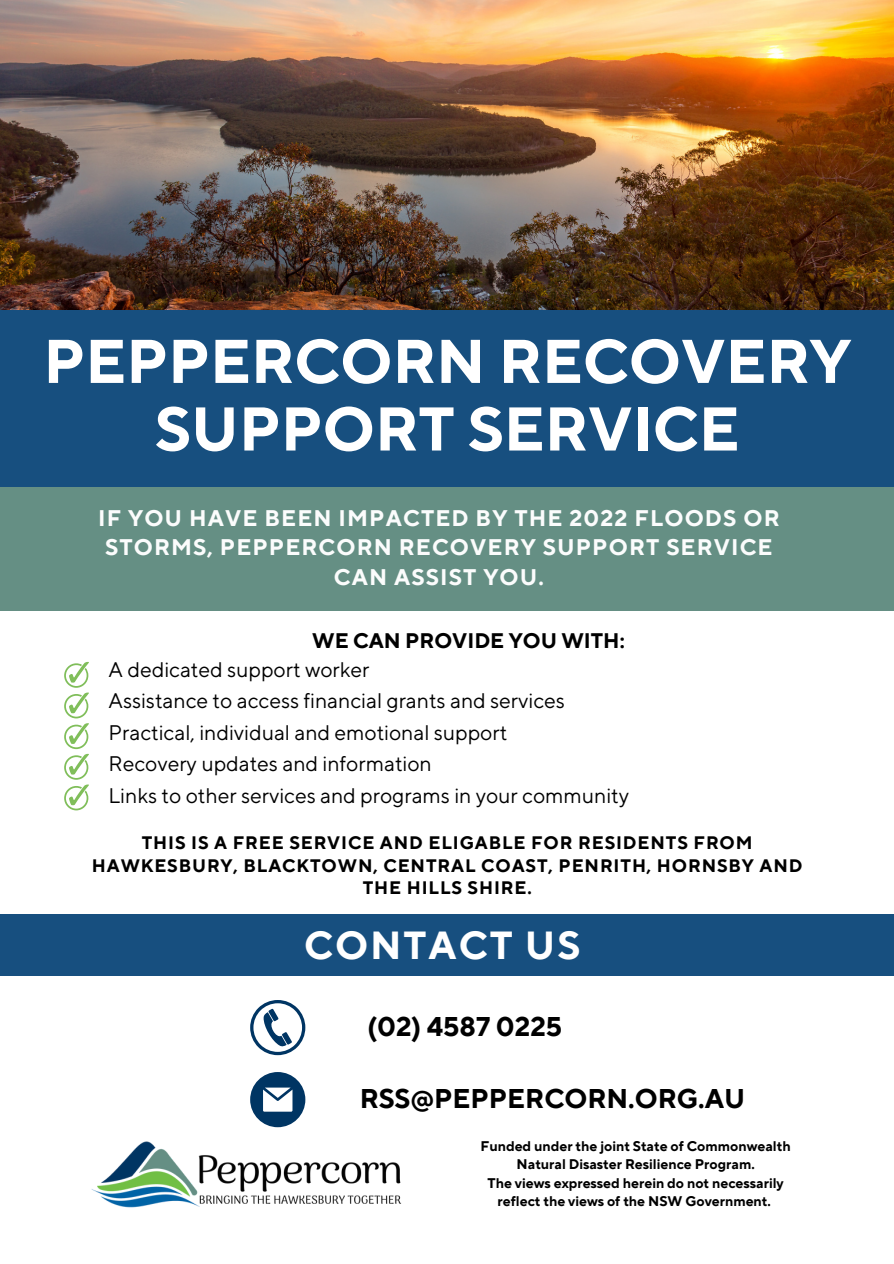
<style>
.page{position:relative;width:894px;height:1264px;background:#fff}
.page>*{position:absolute;margin:0;border:0;box-sizing:border-box;transform-origin:0 0}
.t1{font:700 61.5px/67.5px "TT Norms Pro";color:#fff;text-align:center}
.t2{font:700 39px "TT Norms Pro";letter-spacing:.05em;color:#fff}
.t3{font:700 27px "TT Norms Pro";color:#000}
.t4{font:700 22.5px/29.2px "TT Norms Pro";letter-spacing:.05em;color:#fbfcfc;text-align:center}
.t5{font:21px "TT Norms Pro";color:#000}
.t6{font:700 21px "TT Norms Pro";color:#000}
.t7{font:700 18px/22.5px "TT Norms Pro";letter-spacing:.05em;color:#000;text-align:center}
.t8{font:700 13.95px/18px "TT Norms Pro";color:#000;text-align:center}
</style>
<div class="page">
<img style="left:0;top:0;width:893px;height:311px">
<img style="left:91px;top:1141px;width:311px;height:67px">
<div style="left:0;top:311px;width:893px;height:175px;background:#174f7f"></div>
<div style="left:0;top:914px;width:893px;height:62px;background:#174f7f"></div>
<div style="left:0;top:486px;width:893px;height:124px;background:#658f84"></div>
<svg style="left:64px;top:662px;width:25px;height:148px"></svg>
<svg style="left:250px;top:1000px;width:55px;height:55px"></svg>
<svg style="left:250px;top:1072px;width:55px;height:55px"></svg>
<p class="t1" style="left:43px;top:330px;width:809px">PEPPERCORN RECOVERY<br>SUPPORT SERVICE</p>
<p class="t4" style="left:98px;top:504px;width:682px">IF YOU HAVE BEEN IMPACTED BY THE 2022 FLOODS OR<br>STORMS, PEPPERCORN RECOVERY SUPPORT SERVICE<br>CAN ASSIST YOU.</p>
<p class="t6" style="left:312px;top:627px;width:314px">WE CAN PROVIDE YOU WITH:</p>
<p class="t5" style="left:108px;top:657px;width:262px">A dedicated support worker</p>
<p class="t5" style="left:108px;top:688px;width:457px">Assistance to access financial grants and services</p>
<p class="t5" style="left:108px;top:720px;width:400px">Practical, individual and emotional support</p>
<p class="t5" style="left:108px;top:751px;width:324px">Recovery updates and information</p>
<p class="t5" style="left:108px;top:783px;width:522px">Links to other services and programs in your community</p>
<p class="t7" style="left:92px;top:832px;width:712px">THIS IS A FREE SERVICE AND ELIGABLE FOR RESIDENTS FROM<br>HAWKESBURY, BLACKTOWN, CENTRAL COAST, PENRITH, HORNSBY AND<br>THE HILLS SHIRE.</p>
<p class="t2" style="left:304px;top:921px;width:277px">CONTACT US</p>
<p class="t3" style="left:367px;top:1010px;width:196px">(02) 4587 0225</p>
<p class="t3" style="left:359px;top:1082px;width:387px">RSS@PEPPERCORN.ORG.AU</p>
<p class="t8" style="left:480px;top:1138px;width:311px">Funded under the joint State of Commonwealth<br>Natural Disaster Resilience Program.</p>
<p class="t8" style="left:487px;top:1174px;width:298px">The views expressed herein do not necessarily reflect the views of the NSW Government.</p>
</div>
